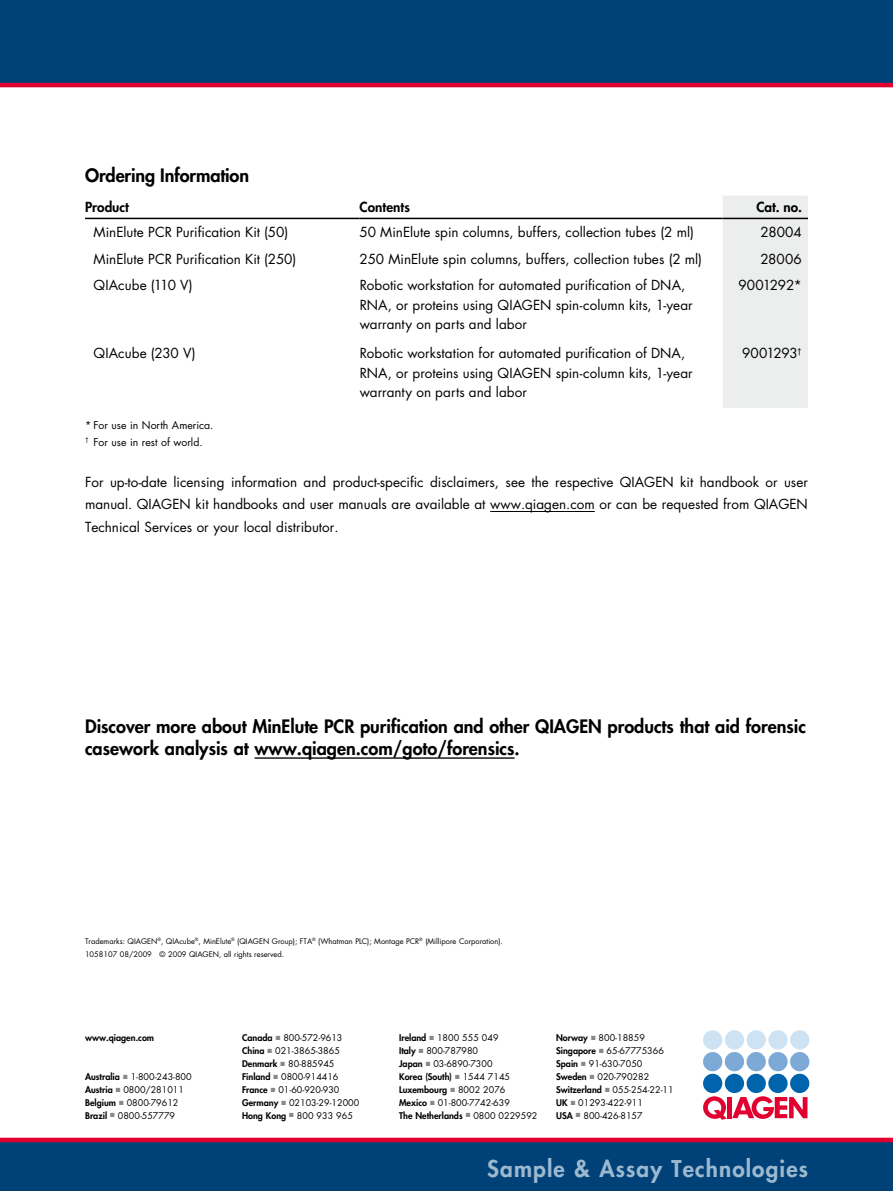
<style>
.page{position:relative;width:893px;height:1191px;background:#fff}
.page>*{position:absolute;margin:0;border:0;box-sizing:border-box;transform-origin:0 0}
.t1{font:800 22.5px "Futura";letter-spacing:.05em;color:#9cb9d0}
.t2{font:800 18px/22.5px "Futura";color:#000}
.t3{font:13.5px/19.5px "Futura";color:#000}
.t4{font:800 13.5px "Futura";letter-spacing:.005em;color:#000}
.t5{font:10.5px/16.8px "Futura";color:#000}
.t6{font:9px/12.9px "Futura";color:#000}
.t7{font:800 9px "Futura";color:#000}
.t8{font:7.5px/13.2px "Futura";color:#000}
.s1{font-weight:800}
.s2{color:#87888a}
</style>
<div class="page">
<div style="left:703px;top:1073px;width:19px;height:20px;background:#0064ad;border-radius:50%"></div>
<div style="left:725px;top:1073px;width:19px;height:20px;background:#0064ad;border-radius:50%"></div>
<div style="left:747px;top:1073px;width:19px;height:20px;background:#0064ad;border-radius:50%"></div>
<div style="left:768px;top:1073px;width:20px;height:20px;background:#0064ad;border-radius:50%"></div>
<div style="left:790px;top:1073px;width:19px;height:20px;background:#0064ad;border-radius:50%"></div>
<div style="left:703px;top:1052px;width:19px;height:19px;background:#7da9d6;border-radius:50%"></div>
<div style="left:725px;top:1052px;width:19px;height:19px;background:#7da9d6;border-radius:50%"></div>
<div style="left:747px;top:1052px;width:19px;height:19px;background:#7da9d6;border-radius:50%"></div>
<div style="left:768px;top:1052px;width:20px;height:19px;background:#7da9d6;border-radius:50%"></div>
<div style="left:790px;top:1052px;width:19px;height:19px;background:#7da9d6;border-radius:50%"></div>
<div style="left:703px;top:1030px;width:19px;height:19px;background:#cde3f4;border-radius:50%"></div>
<div style="left:725px;top:1030px;width:19px;height:19px;background:#cde3f4;border-radius:50%"></div>
<div style="left:747px;top:1030px;width:19px;height:19px;background:#cde3f4;border-radius:50%"></div>
<div style="left:768px;top:1030px;width:20px;height:19px;background:#cde3f4;border-radius:50%"></div>
<div style="left:790px;top:1030px;width:19px;height:19px;background:#cde3f4;border-radius:50%"></div>
<svg style="left:703px;top:1096px;width:104px;height:23px"></svg>
<div style="left:723px;top:196px;width:85px;height:212px;background:#eceded"></div>
<hr style="left:85px;top:218px;width:275px;height:1px;background:#000">
<hr style="left:360px;top:218px;width:363px;height:1px;background:#000">
<hr style="left:723px;top:218px;width:85px;height:1px;background:#000">
<div style="left:0;top:0;width:893px;height:85px;background:#004178"></div>
<hr style="left:0;top:83px;width:893px;height:4px;background:#e20031">
<div style="left:0;top:1140px;width:893px;height:51px;background:#004178"></div>
<div style="left:0;top:1137px;width:893px;height:5px;background:#e20031"></div>
<hr style="left:255px;top:757px;width:260px;height:1px;background:#000">
<hr style="left:490px;top:511px;width:105px;height:1px;background:#000">
<h2 class="t2" style="left:85px;top:164px;width:166px">Ordering Information</h2>
<p class="t4" style="left:85px;top:198px;width:45px">Product</p>
<p class="t4" style="left:360px;top:198px;width:52px">Contents</p>
<p class="t4" style="left:756px;top:198px;width:47px">Cat. no.</p>
<p class="t3" style="left:94px;top:222px;width:196px">MinElute PCR Purification Kit (50)</p>
<p class="t3" style="left:360px;top:222px;width:336px">50 MinElute spin columns, buffers, collection tubes (2 ml)</p>
<p class="t3" style="left:760px;top:222px;width:43px">28004</p>
<p class="t3" style="left:94px;top:249px;width:204px">MinElute PCR Purification Kit (250)</p>
<p class="t3" style="left:360px;top:249px;width:344px">250 MinElute spin columns, buffers, collection tubes (2 ml)</p>
<p class="t3" style="left:760px;top:249px;width:43px">28006</p>
<p class="t3" style="left:94px;top:275px;width:101px">QIAcube (110 V)</p>
<p class="t3" style="left:360px;top:275px;width:335px">Robotic workstation for automated purification of DNA,<br>RNA, or proteins using QIAGEN spin-column kits, 1-year warranty on parts and labor</p>
<p class="t3" style="left:738px;top:275px;width:65px">9001292*</p>
<p class="t3" style="left:94px;top:343px;width:104px">QIAcube (230 V)</p>
<p class="t3" style="left:360px;top:343px;width:335px">Robotic workstation for automated purification of DNA,<br>RNA, or proteins using QIAGEN spin-column kits, 1-year warranty on parts and labor</p>
<p class="t3" style="left:742px;top:343px;width:61px">9001293<sup>†</sup></p>
<p class="t5" style="left:85px;top:416px;width:130px">* For use in North America. <sup>†</sup> For use in rest of world.</p>
<p class="t3" style="left:85px;top:470px;width:724px;line-height:22.5px;text-align:justify">For up-to-date licensing information and product-specific disclaimers, see the respective QIAGEN kit handbook or user manual. QIAGEN kit handbooks and user manuals are available at www.qiagen.com or can be requested from QIAGEN Technical Services or your local distributor.</p>
<h2 class="t2" style="left:85px;top:714px;width:722px">Discover more about MinElute PCR purification and other QIAGEN products that aid forensic casework analysis at www.qiagen.com/goto/forensics.</h2>
<p class="t8" style="left:85px;top:934px;width:419px">Trademarks: QIAGEN<sup>®</sup>, QIAcube<sup>®</sup>, MinElute<sup>®</sup> (QIAGEN Group); FTA<sup>®</sup> (Whatman PLC); Montage PCR<sup>®</sup> (Millipore Corporation).<br>1058107 08/2009 © 2009 QIAGEN, all rights reserved.</p>
<p class="t7" style="left:85px;top:1031px;width:71px">www.qiagen.com</p>
<p class="t6" style="left:85px;top:1070px;width:108px"><span class="s1">Australia</span> <span class="s2">■</span> 1-800-243-800<br><span class="s1">Austria</span> <span class="s2">■</span> 0800/281011<br><span class="s1">Belgium</span> <span class="s2">■</span> 0800-79612<br><span class="s1">Brazil</span> <span class="s2">■</span> 0800-557779</p>
<p class="t6" style="left:242px;top:1031px;width:119px"><span class="s1">Canada</span> <span class="s2">■</span> 800-572-9613<br><span class="s1">China</span> <span class="s2">■</span> 021-3865-3865<br><span class="s1">Denmark</span> <span class="s2">■</span> 80-885945<br><span class="s1">Finland</span> <span class="s2">■</span> 0800-914416<br><span class="s1">France</span> <span class="s2">■</span> 01-60-920-930<br><span class="s1">Germany</span> <span class="s2">■</span> 02103-29-12000<br><span class="s1">Hong Kong</span> <span class="s2">■</span> 800 933 965</p>
<p class="t6" style="left:399px;top:1031px;width:140px"><span class="s1">Ireland</span> <span class="s2">■</span> 1800 555 049<br><span class="s1">Italy</span> <span class="s2">■</span> 800-787980<br><span class="s1">Japan</span> <span class="s2">■</span> 03-6890-7300<br><span class="s1">Korea (South)</span> <span class="s2">■</span> 1544 7145<br><span class="s1">Luxembourg</span> <span class="s2">■</span> 8002 2076<br><span class="s1">Mexico</span> <span class="s2">■</span> 01-800-7742-639<br><span class="s1">The Netherlands</span> <span class="s2">■</span> 0800 0229592</p>
<p class="t6" style="left:556px;top:1031px;width:119px"><span class="s1">Norway</span> <span class="s2">■</span> 800-18859<br><span class="s1">Singapore</span> <span class="s2">■</span> 65-67775366<br><span class="s1">Spain</span> <span class="s2">■</span> 91-630-7050<br><span class="s1">Sweden</span> <span class="s2">■</span> 020-790282<br><span class="s1">Switzerland</span> <span class="s2">■</span> 055-254-22-11<br><span class="s1">UK</span> <span class="s2">■</span> 01293-422-911<br><span class="s1">USA</span> <span class="s2">■</span> 800-426-8157</p>
<h1 class="t1" style="left:487px;top:1153px;width:322px">Sample &amp; Assay Technologies</h1>
</div>
